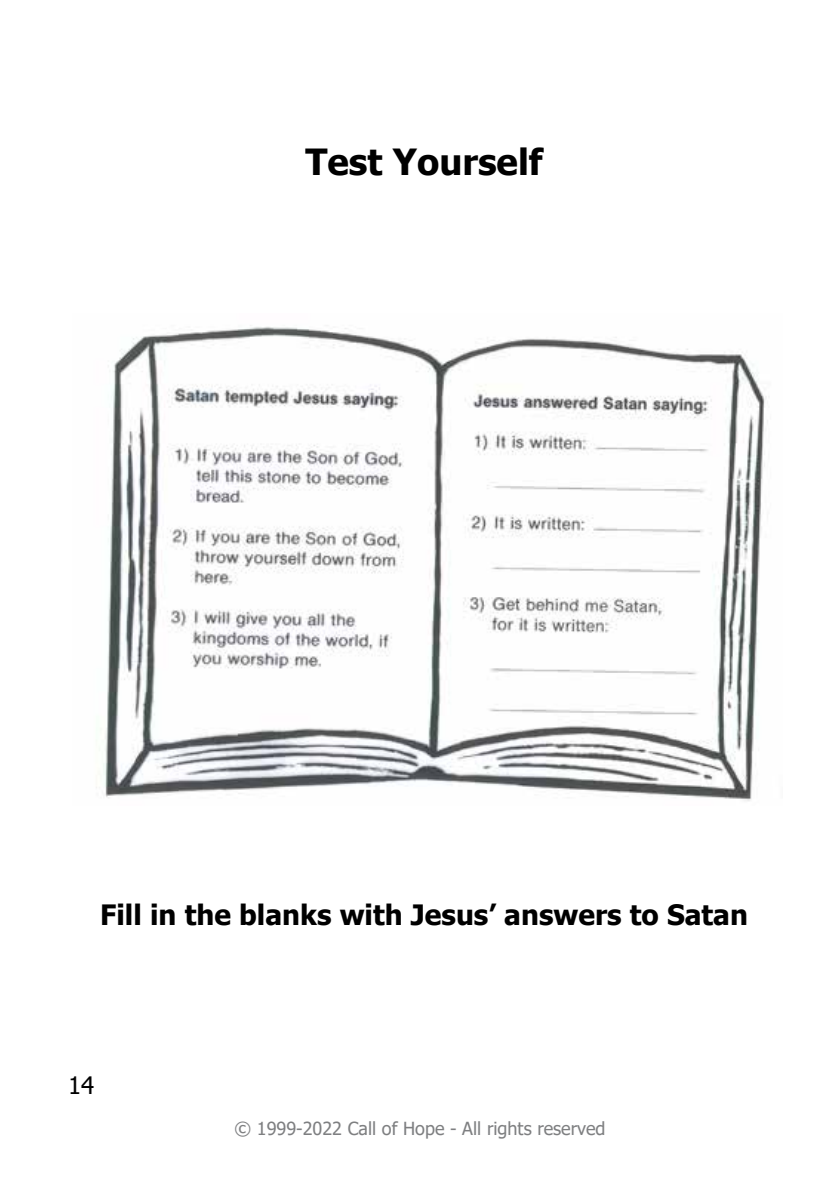
<style>
.page{position:relative;width:840px;height:1191px;background:#fff}
.page>*{position:absolute;margin:0;border:0;box-sizing:border-box;transform-origin:0 0}
.t1{font:700 36px "Tahoma";color:#000}
.t2{font:700 28px "Tahoma";color:#000}
.t3{font:24px "Tahoma";color:#000}
.t4{font:18px "Tahoma";color:#7e7f81}
</style>
<div class="page">
<img style="left:96px;top:325px;width:672px;height:476px">
<p class="t1" style="left:305px;top:137px;width:239px">Test Yourself</p>
<p class="t2" style="left:100px;top:895px;width:649px">Fill in the blanks with Jesus’ answers to Satan</p>
<p class="t3" style="left:68px;top:1069px;width:28px">14</p>
<p class="t4" style="left:234px;top:1116px;width:372px">© 1999-2022 Call of Hope - All rights reserved</p>
</div>
